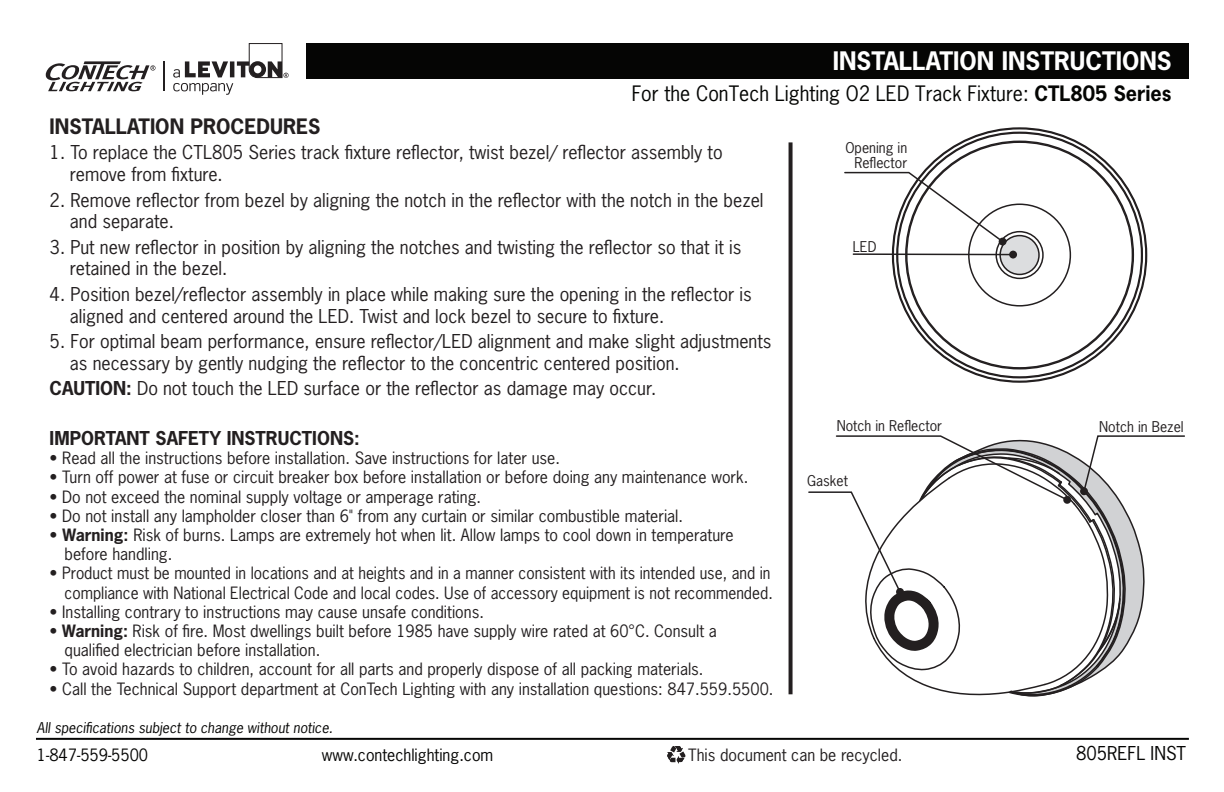
<style>
.page{position:relative;width:1224px;height:792px;background:#fff}
.page>*{position:absolute;margin:0;border:0;box-sizing:border-box;transform-origin:0 0}
.t1{font:700 24px "News Gothic Std";color:#fff}
.t2{font:20px "News Gothic Std";color:#040503}
.t3{font:700 20px "News Gothic Std";color:#231f20}
.t4{font:18px/21.6px "News Gothic Std";color:#231f20}
.t5{font:700 18px "News Gothic Std";color:#231f20}
.t6{font:18px "News Gothic Std";color:#050504}
.t7{font:16px/19.2px "News Gothic Std";color:#231f20}
.t8{font:16px "News Gothic Std";color:#050504}
.t9{font:14px/15.4px "News Gothic Std";color:#231f20;text-align:right}
.t10{font:italic 14px "News Gothic Std";color:#050504}
.s1{font-weight:700}
</style>
<div class="page">
<svg style="left:789px;top:142px;width:4px;height:552px;background:#3c3839"></svg>
<hr style="left:36px;top:738px;width:1153px;height:2px;background:#050504">
<svg style="left:667px;top:746px;width:19px;height:18px"></svg>
<div style="left:968px;top:204px;width:103px;height:103px;border:2px solid #231f20;border-radius:50%"></div>
<div style="left:995px;top:231px;width:49px;height:48px;border:2px solid #231f20;border-radius:50%"></div>
<div style="left:1000px;top:236px;width:39px;height:38px;background:#dcdddf;border-radius:50%"></div>
<div style="left:999px;top:235px;width:41px;height:40px;border:2px solid #231f20;border-radius:50%"></div>
<hr style="left:853px;top:253px;width:160px;height:2px;background:#231f20">
<div style="left:1009px;top:251px;width:8px;height:8px;background:#231f20;border-radius:50%"></div>
<svg style="left:844px;top:171px;width:163px;height:75px"></svg>
<svg style="left:808px;top:435px;width:377px;height:262px"></svg>
<div style="left:306px;top:43px;width:883px;height:35px;background:#050504"></div>
<hr style="left:163px;top:61px;width:2px;height:30px;background:#231f20">
<svg style="left:45px;top:61px;width:111px;height:30px"></svg>
<svg style="left:173px;top:43px;width:116px;height:52px"></svg>
<h1 class="t1" style="left:833px;top:45px;width:340px">INSTALLATION INSTRUCTIONS</h1>
<p class="t2" style="left:632px;top:80px;width:541px">For the ConTech Lighting O2 LED Track Fixture: <span class="s1">CTL805 Series</span></p>
<p class="t3" style="left:50px;top:113px;width:272px">INSTALLATION PROCEDURES</p>
<p class="t4" style="left:70px;top:142px;width:654px;text-indent:-20px">1. To replace the CTL805 Series track fixture reflector, twist bezel/ reflector assembly to remove from fixture.</p>
<p class="t4" style="left:70px;top:189px;width:695px;text-indent:-20px">2. Remove reflector from bezel by aligning the notch in the reflector with the notch in the bezel and separate.</p>
<p class="t4" style="left:70px;top:236px;width:673px;text-indent:-20px">3. Put new reflector in position by aligning the notches and twisting the reflector so that it is retained in the bezel.</p>
<p class="t4" style="left:70px;top:283px;width:683px;text-indent:-20px">4. Position bezel/reflector assembly in place while making sure the opening in the reflector is aligned and centered around the LED. Twist and lock bezel to secure to fixture.</p>
<p class="t4" style="left:70px;top:330px;width:703px;text-indent:-20px">5. For optimal beam performance, ensure reflector/LED alignment and make slight adjustments as necessary by gently nudging the reflector to the concentric centered position.</p>
<p class="t4" style="left:50px;top:378px;width:608px"><span class="s1">CAUTION:</span> Do not touch the LED surface or the reflector as damage may occur.</p>
<p class="t5" style="left:50px;top:426px;width:312px">IMPORTANT SAFETY INSTRUCTIONS:</p>
<p class="t7" style="left:50px;top:448px;width:512px">• Read all the instructions before installation. Save instructions for later use.</p>
<p class="t7" style="left:50px;top:468px;width:700px">• Turn off power at fuse or circuit breaker box before installation or before doing any maintenance work.</p>
<p class="t7" style="left:50px;top:487px;width:433px">• Do not exceed the nominal supply voltage or amperage rating.</p>
<p class="t7" style="left:50px;top:506px;width:635px">• Do not install any lampholder closer than 6" from any curtain or similar combustible material.</p>
<p class="t7" style="left:65px;top:525px;width:671px;text-indent:-15px">• <span class="s1">Warning:</span> Risk of burns. Lamps are extremely hot when lit. Allow lamps to cool down in temperature before handling.</p>
<p class="t7" style="left:50px;top:564px;width:725px;text-align:right">• Product must be mounted in locations and at heights and in a manner consistent with its intended use, and in compliance with National Electrical Code and local codes. Use of accessory equipment is not recommended.</p>
<p class="t7" style="left:50px;top:602px;width:436px">• Installing contrary to instructions may cause unsafe conditions.</p>
<p class="t7" style="left:65px;top:621px;width:654px;text-indent:-15px">• <span class="s1">Warning:</span> Risk of fire. Most dwellings built before 1985 have supply wire rated at 60°C. Consult a qualified electrician before installation.</p>
<p class="t7" style="left:50px;top:660px;width:655px">• To avoid hazards to children, account for all parts and properly dispose of all packing materials.</p>
<p class="t7" style="left:50px;top:679px;width:725px">• Call the Technical Support department at ConTech Lighting with any installation questions: 847.559.5500.</p>
<p class="t9" style="left:845px;top:140px;width:63px">Opening in<br>Reflector</p>
<p class="t9" style="left:853px;top:239px;width:25px">LED</p>
<p class="t9" style="left:837px;top:418px;width:107px">Notch in Reflector</p>
<p class="t9" style="left:1099px;top:419px;width:86px">Notch in Bezel</p>
<p class="t9" style="left:807px;top:473px;width:42px">Gasket</p>
<p class="t10" style="left:37px;top:718px;width:298px">All specifications subject to change without notice.</p>
<p class="t8" style="left:37px;top:745px;width:113px">1-847-559-5500</p>
<p class="t7" style="left:688px;top:746px;width:216px">This document can be recycled.</p>
<p class="t8" style="left:322px;top:745px;width:173px">www.contechlighting.com</p>
<p class="t6" style="left:1076px;top:742px;width:112px">805REFL INST</p>
</div>
